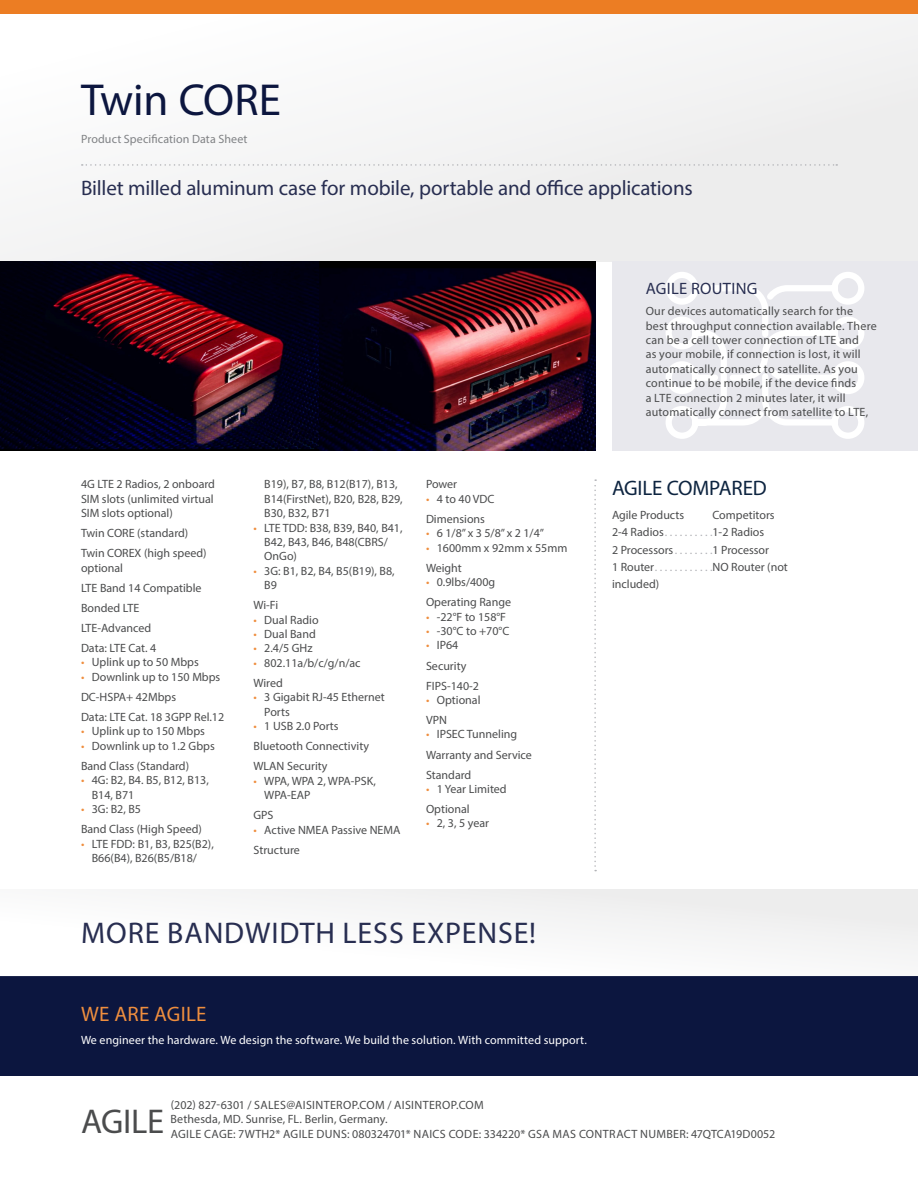
<style>
.page{position:relative;width:918px;height:1188px;background:#fff}
.page>*{position:absolute;margin:0;border:0;box-sizing:border-box;transform-origin:0 0}
.Title_1{font:45px "Myriad Pro";letter-spacing:-.005em;color:#0c163f}
.Body_1{font:34.5px "Myriad Pro";letter-spacing:-.01em;color:#4b4c4d}
.Subhead_1{font:30px "Myriad Pro";letter-spacing:.03em;color:#282e51}
.Subhead_2{font:21px "Myriad Pro";letter-spacing:-.01em;color:#282e51}
.Subhead_2-2{font:21px "Myriad Pro";letter-spacing:-.015em;color:#0d2440}
.Subhead_2-3{font:21px "Myriad Pro";letter-spacing:.01em;color:#ef8e3e}
.Subhead_2-4{font:16.5px "Myriad Pro";letter-spacing:.02em;color:#282e51}
.Body_1-2{font:12px/14.4px "Myriad Pro";letter-spacing:.005em;color:#4b4c4d}
.Bullets__5{font:12px/14.4px "Myriad Pro";color:#4b4c4d;text-align:justify}
.Bullets_1_5{font:12px "Myriad Pro";color:#4b4c4d}
.Bullets_1{font:12px "Myriad Pro";color:#4b4c4d}
.Body_2{font:12px "Myriad Pro";letter-spacing:.01em;color:#fff}
.Body_1-3{font:12px "Myriad Pro";letter-spacing:.025em;color:#4b4c4d}
.Subhead_3{font:12px "Myriad Pro";letter-spacing:.01em;color:#808285}
.Bullets_1-2{font:12px "Myriad Pro";color:#b2b3b7}
.s1{color:#ef8e3e}
.s2{color:#b2b3b7}
.s3{color:#4b4c4d}
</style>
<div class="page">
<div style="left:0;top:14px;width:918px;height:247px;background:#f3f3f4"></div>
<svg style="left:82px;top:164px;width:755px;height:2px"></svg>
<div style="left:0;top:976px;width:918px;height:100px;background:#0c163f"></div>
<div style="left:0;top:0;width:918px;height:14px;background:#ec7d23"></div>
<img style="left:0;top:261px;width:596px;height:189px">
<div style="left:0;top:890px;width:918px;height:86px;background:#f8f8f8"></div>
<div style="left:612px;top:261px;width:306px;height:189px;background:#e8e8ed"></div>
<svg style="left:666px;top:272px;width:198px;height:167px"></svg>
<svg style="left:594px;top:479px;width:2px;height:392px"></svg>
<p class="Title_1" style="left:81px;top:72px;width:201px">Twin CORE</p>
<p class="Subhead_3" style="left:81px;top:131px;width:168px">Product Specification Data Sheet</p>
<p class="Subhead_2" style="left:81px;top:175px;width:613px">Billet milled aluminum case for mobile, portable and office applications</p>
<p class="Bullets__5" style="left:81px;top:477px;width:136px">4G LTE 2 Radios, 2 onboard SIM slots (unlimited virtual SIM slots optional)</p>
<p class="Bullets__5" style="left:81px;top:526px;width:109px">Twin CORE (standard)</p>
<p class="Bullets__5" style="left:81px;top:546px;width:127px">Twin COREX (high speed) optional</p>
<p class="Bullets__5" style="left:81px;top:580px;width:122px">LTE Band 14 Compatible</p>
<p class="Bullets__5" style="left:81px;top:600px;width:60px">Bonded LTE</p>
<p class="Bullets__5" style="left:81px;top:621px;width:72px">LTE-Advanced</p>
<p class="Bullets__5" style="left:81px;top:641px;width:77px">Data: LTE Cat. 4</p>
<p class="Body_1-2" style="left:81px;top:655px;width:119px"><span class="s1">•</span> Uplink up to 50 Mbps</p>
<p class="Body_1-2" style="left:81px;top:669px;width:141px"><span class="s1">•</span> Downlink up to 150 Mbps</p>
<p class="Bullets__5" style="left:81px;top:690px;width:97px">DC-HSPA+ 42Mbps</p>
<p class="Bullets__5" style="left:81px;top:710px;width:145px">Data: LTE Cat. 18 3GPP Rel.12</p>
<p class="Body_1-2" style="left:81px;top:724px;width:125px"><span class="s1">•</span> Uplink up to 150 Mbps</p>
<p class="Body_1-2" style="left:81px;top:738px;width:135px"><span class="s1">•</span> Downlink up to 1.2 Gbps</p>
<p class="Bullets__5" style="left:81px;top:758px;width:110px">Band Class (Standard)</p>
<p class="Body_1-2" style="left:92px;top:773px;width:119px;text-indent:-11px"><span class="s1">•</span> 4G: B2, B4. B5, B12, B13,<br>B14, B71</p>
<p class="Body_1-2" style="left:81px;top:802px;width:62px"><span class="s1">•</span> 3G: B2, B5</p>
<p class="Bullets__5" style="left:81px;top:822px;width:122px">Band Class (High Speed)</p>
<p class="Body_1-2" style="left:81px;top:836px;width:134px;text-align:center"><span class="s1">•</span> LTE FDD: B1, B3, B25(B2),<br>B66(B4), B26(B5/B18/</p>
<p class="Body_1-2" style="left:264px;top:477px;width:140px">B19), B7, B8, B12(B17), B13,<br>B14(FirstNet), B20, B28, B29,<br>B30, B32, B71</p>
<p class="Body_1-2" style="left:264px;top:520px;width:140px;text-indent:-11px"><span class="s1">•</span> LTE TDD: B38, B39, B40, B41,<br>B42, B43, B46, B48(CBRS/<br>OnGo)</p>
<p class="Body_1-2" style="left:264px;top:563px;width:132px;text-indent:-11px"><span class="s1">•</span> 3G: B1, B2, B4, B5(B19), B8,<br>B9</p>
<p class="Bullets_1_5" style="left:254px;top:598px;width:26px">Wi-Fi</p>
<p class="Body_1-2" style="left:254px;top:612px;width:67px"><span class="s1">•</span> Dual Radio</p>
<p class="Body_1-2" style="left:254px;top:627px;width:64px"><span class="s1">•</span> Dual Band</p>
<p class="Body_1-2" style="left:254px;top:641px;width:61px"><span class="s1">•</span> 2.4/5 GHz</p>
<p class="Body_1-2" style="left:254px;top:655px;width:109px"><span class="s1">•</span> 802.11a/b/c/g/n/ac</p>
<p class="Bullets_1_5" style="left:254px;top:676px;width:31px">Wired</p>
<p class="Body_1-2" style="left:264px;top:690px;width:122px;text-indent:-11px"><span class="s1">•</span> 3 Gigabit RJ-45 Ethernet<br>Ports</p>
<p class="Body_1-2" style="left:254px;top:719px;width:87px"><span class="s1">•</span> 1 USB 2.0 Ports</p>
<p class="Bullets_1_5" style="left:254px;top:739px;width:117px">Bluetooth Connectivity</p>
<p class="Bullets_1_5" style="left:254px;top:759px;width:76px">WLAN Security</p>
<p class="Body_1-2" style="left:264px;top:773px;width:113px;text-indent:-11px"><span class="s1">•</span> WPA, WPA 2, WPA-PSK,<br>WPA-EAP</p>
<p class="Bullets_1_5" style="left:254px;top:808px;width:22px">GPS</p>
<p class="Body_1-2" style="left:254px;top:822px;width:148px"><span class="s1">•</span> Active NMEA Passive NEMA</p>
<p class="Bullets__5" style="left:254px;top:842px;width:48px">Structure</p>
<p class="Bullets_1_5" style="left:426px;top:477px;width:33px">Power</p>
<p class="Body_1-2" style="left:426px;top:491px;width:70px"><span class="s1">•</span> 4 to 40 VDC</p>
<p class="Bullets_1_5" style="left:426px;top:511px;width:61px">Dimensions</p>
<p class="Body_1-2" style="left:426px;top:526px;width:120px"><span class="s1">•</span> 6 1/8” x 3 5/8” x 2 1/4”</p>
<p class="Body_1-2" style="left:426px;top:540px;width:143px"><span class="s1">•</span> 1600mm x 92mm x 55mm</p>
<p class="Bullets_1_5" style="left:426px;top:560px;width:37px">Weight</p>
<p class="Body_1-2" style="left:426px;top:575px;width:71px"><span class="s1">•</span> 0.9lbs/400g</p>
<p class="Bullets_1_5" style="left:426px;top:595px;width:87px">Operating Range</p>
<p class="Body_1-2" style="left:426px;top:609px;width:82px"><span class="s1">•</span> -22°F to 158°F</p>
<p class="Body_1-2" style="left:426px;top:624px;width:85px"><span class="s1">•</span> -30°C to +70°C</p>
<p class="Body_1-2" style="left:426px;top:638px;width:34px"><span class="s1">•</span> IP64</p>
<p class="Bullets__5" style="left:426px;top:658px;width:42px">Security</p>
<p class="Bullets_1_5" style="left:426px;top:678px;width:55px">FIPS-140-2</p>
<p class="Body_1-2" style="left:426px;top:693px;width:56px"><span class="s1">•</span> Optional</p>
<p class="Bullets_1_5" style="left:426px;top:713px;width:22px">VPN</p>
<p class="Body_1-2" style="left:426px;top:727px;width:93px"><span class="s1">•</span> IPSEC Tunneling</p>
<p class="Bullets__5" style="left:426px;top:747px;width:107px">Warranty and Service</p>
<p class="Bullets_1_5" style="left:426px;top:767px;width:47px">Standard</p>
<p class="Body_1-2" style="left:426px;top:782px;width:82px"><span class="s1">•</span> 1 Year Limited</p>
<p class="Bullets_1_5" style="left:426px;top:802px;width:45px">Optional</p>
<p class="Body_1-2" style="left:426px;top:816px;width:65px"><span class="s1">•</span> 2, 3, 5 year</p>
<p class="Subhead_1" style="left:81px;top:915px;width:456px">MORE BANDWIDTH LESS EXPENSE!</p>
<p class="Subhead_2-3" style="left:81px;top:1001px;width:127px">WE ARE AGILE</p>
<p class="Body_2" style="left:81px;top:1033px;width:507px">We engineer the hardware. We design the software. We build the solution. With committed support.</p>
<p class="Subhead_2-4" style="left:646px;top:278px;width:113px">AGILE ROUTING</p>
<p class="Body_1-2" style="left:646px;top:304px;width:233px">Our devices automatically search for the best throughput connection available. There can be a cell tower connection of LTE and<br>as your mobile, if connection is lost, it will automatically connect to satellite. As you continue to be mobile, if the device finds<br>a LTE connection 2 minutes later, it will automatically connect from satellite to LTE,</p>
<p class="Subhead_2-2" style="left:612px;top:475px;width:156px">AGILE COMPARED</p>
<p class="Bullets_1" style="left:612px;top:508px;width:74px">Agile Products</p>
<p class="Bullets_1" style="left:712px;top:508px;width:64px">Competitors</p>
<p class="Bullets_1" style="left:612px;top:525px;width:57px">2-4 Radios <span class="s2">.........</span></p>
<p class="Bullets_1" style="left:712px;top:525px;width:53px">1-2 Radios</p>
<p class="Bullets_1" style="left:612px;top:542px;width:67px">2 Processors <span class="s2">.......</span></p>
<p class="Bullets_1" style="left:712px;top:542px;width:58px">1 Processor</p>
<p class="Bullets_1-2" style="left:612px;top:560px;width:47px"><span class="s3">1 Router</span> ...........</p>
<p class="Bullets_1" style="left:712px;top:560px;width:77px">NO Router (not</p>
<p class="Bullets_1" style="left:612px;top:577px;width:49px">included)</p>
<p class="Body_1" style="left:81px;top:1100px;width:85px">AGILE</p>
<p class="Body_1-3" style="left:171px;top:1097px;width:315px">(202) 827-6301 / SALES@AISINTEROP.COM / AISINTEROP.COM</p>
<p class="Body_1-2" style="left:171px;top:1112px;width:218px">Bethesda, MD. Sunrise, FL. Berlin, Germany.</p>
<p class="Body_1-2" style="left:171px;top:1126px;width:606px">AGILE CAGE: 7WTH2* AGILE DUNS: 080324701* NAICS CODE: 334220* GSA MAS CONTRACT NUMBER: 47QTCA19D0052</p>
</div>
